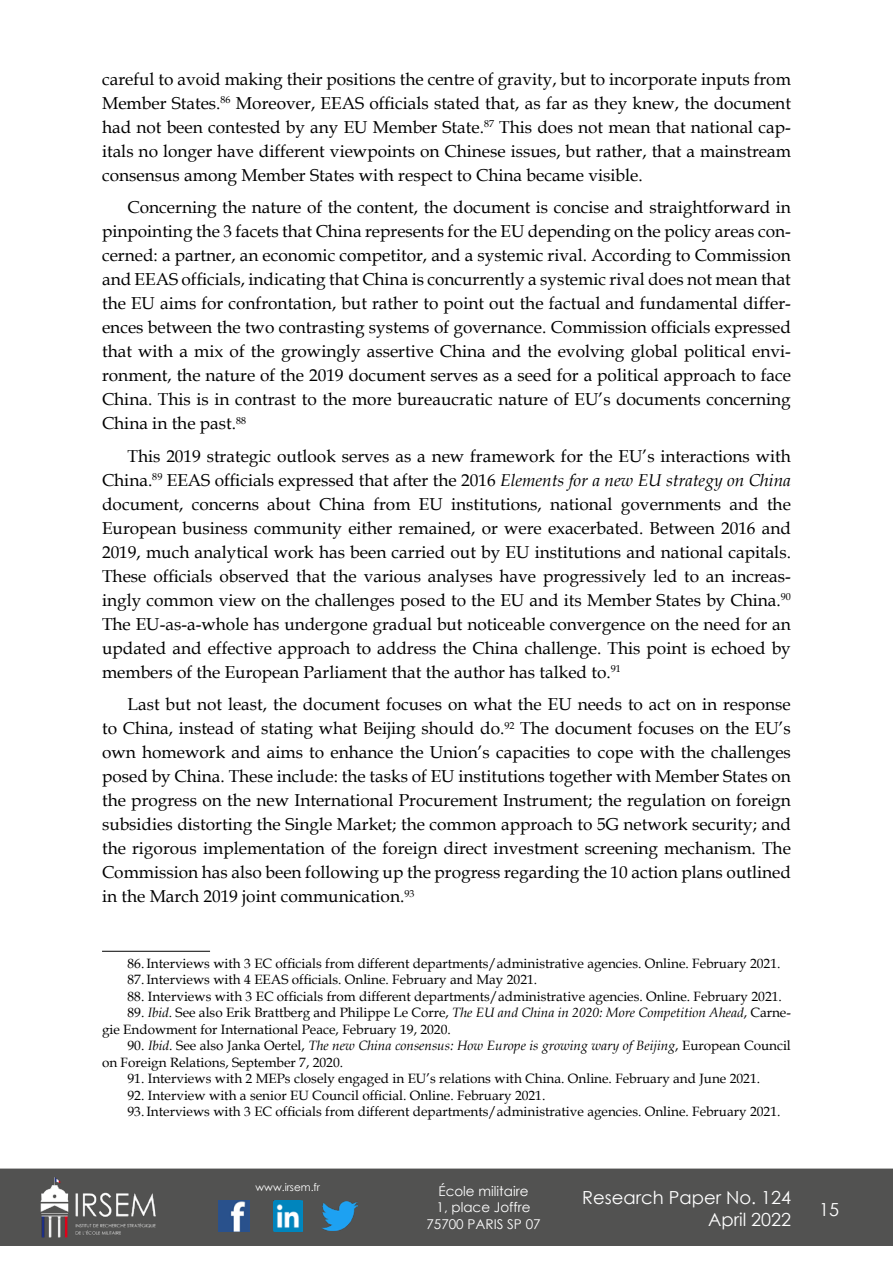
<style>
.page{position:relative;width:893px;height:1263px;background:#fff}
.page>*{position:absolute;margin:0;border:0;box-sizing:border-box;transform-origin:0 0}
.t1{font:18px/21.6px "Century Gothic";color:#fff;text-align:right}
.t2{font:17.25px/24px "Book Antiqua";color:#000;text-align:justify}
.t3{font:13.5px/16.5px "Book Antiqua";color:#000}
.t4{font:13.5px/16.2px "Century Gothic";color:#fff;text-align:center}
.t5{font:10.5px "Century Gothic";color:#fff}
.s1{font-style:italic}
</style>
<div class="page">
<div style="left:0;top:1168px;width:893px;height:78px;background:#525251;border:2px solid #525251"></div>
<img style="left:39px;top:1169px;width:117px;height:76px">
<img style="left:322px;top:1201px;width:36px;height:30px">
<img style="left:218px;top:1200px;width:31px;height:32px">
<img style="left:274px;top:1200px;width:28px;height:32px">
<hr style="left:102px;top:951px;width:108px;height:1px;background:#000">
<p class="t2" style="left:102px;top:67px;width:690px">careful to avoid making their positions the centre of gravity, but to incorporate inputs from Member States.<sup>86</sup> Moreover, EEAS officials stated that, as far as they knew, the document had not been contested by any EU Member State.<sup>87</sup> This does not mean that national cap&shy;itals no longer have different viewpoints on Chinese issues, but rather, that a mainstream consensus among Member States with respect to China became visible.</p>
<p class="t2" style="left:102px;top:195px;width:690px;text-indent:26px">Concerning the nature of the content, the document is concise and straightforward in pinpointing the 3 facets that China represents for the EU depending on the policy areas con&shy;cerned: a partner, an economic competitor, and a systemic rival. According to Commission and EEAS officials, indicating that China is concurrently a systemic rival does not mean that the EU aims for confrontation, but rather to point out the factual and fundamental differ&shy;ences between the two contrasting systems of governance. Commission officials expressed that with a mix of the growingly assertive China and the evolving global political envi&shy;ronment, the nature of the 2019 document serves as a seed for a political approach to face China. This is in contrast to the more bureaucratic nature of EU’s documents concerning China in the past.<sup>88</sup></p>
<p class="t2" style="left:102px;top:444px;width:690px;text-indent:26px">This 2019 strategic outlook serves as a new framework for the EU’s interactions with China.<sup>89</sup> EEAS officials expressed that after the 2016 <span class="s1">Elements for a new EU strategy on China </span>document, concerns about China from EU institutions, national governments and the European business community either remained, or were exacerbated. Between 2016 and 2019, much analytical work has been carried out by EU institutions and national capitals.<br>These officials observed that the various analyses have progressively led to an increas&shy;ingly common view on the challenges posed to the EU and its Member States by China.<sup>90<br></sup>The EU-as-a-whole has undergone gradual but noticeable convergence on the need for an updated and effective approach to address the China challenge. This point is echoed by members of the European Parliament that the author has talked to.<sup>91</sup></p>
<p class="t2" style="left:102px;top:692px;width:690px;text-indent:26px">Last but not least, the document focuses on what the EU needs to act on in response to China, instead of stating what Beijing should do.<sup>92</sup> The document focuses on the EU’s own homework and aims to enhance the Union’s capacities to cope with the challenges posed by China. These include: the tasks of EU institutions together with Member States on the progress on the new International Procurement Instrument; the regulation on foreign subsidies distorting the Single Market; the common approach to 5G network security; and the rigorous implementation of the foreign direct investment screening mechanism. The Commission has also been following up the progress regarding the 10 action plans outlined in the March 2019 joint communication.<sup>93</sup></p>
<p class="t3" style="left:128px;top:954px;width:654px">86.Interviews with 3 EC officials from different departments/administrative agencies. Online. February 2021.<br>87.Interviews with 4 EEAS officials. Online. February and May 2021.</p>
<p class="t3" style="left:128px;top:987px;width:656px">88. Interviews with 3 EC officials from different departments/administrative agencies. Online. February 2021.</p>
<p class="t3" style="left:102px;top:1004px;width:690px;text-indent:26px">89. <span class="s1">Ibid</span>. See also Erik Brattberg and Philippe Le Corre, <span class="s1">The EU and China in 2020: More Competition Ahead</span>, Carne&shy;gie Endowment for International Peace, February 19, 2020.</p>
<p class="t3" style="left:102px;top:1037px;width:690px;text-indent:26px">90. <span class="s1">Ibid</span>. See also Janka Oertel, <span class="s1">The new China consensus: How Europe is growing wary of Beijing</span>, European Council on Foreign Relations, September 7, 2020.</p>
<p class="t3" style="left:128px;top:1070px;width:634px">91. Interviews with 2 MEPs closely engaged in EU’s relations with China. Online. February and June 2021.</p>
<p class="t3" style="left:128px;top:1086px;width:654px">92. Interview with a senior EU Council official. Online. February 2021.<br>93.Interviews with 3 EC officials from different departments/administrative agencies. Online. February 2021.</p>
<p class="t5" style="left:256px;top:1179px;width:66px">www.irsem.fr</p>
<p class="t4" style="left:426px;top:1183px;width:116px">École militaire<br>1, place Joffre<br>75700 PARIS SP 07</p>
<p class="t1" style="left:582px;top:1186px;width:210px">Research Paper No. 124<br>April 2022</p>
<p class="t1" style="left:819px;top:1198px;width:21px">15</p>
</div>
